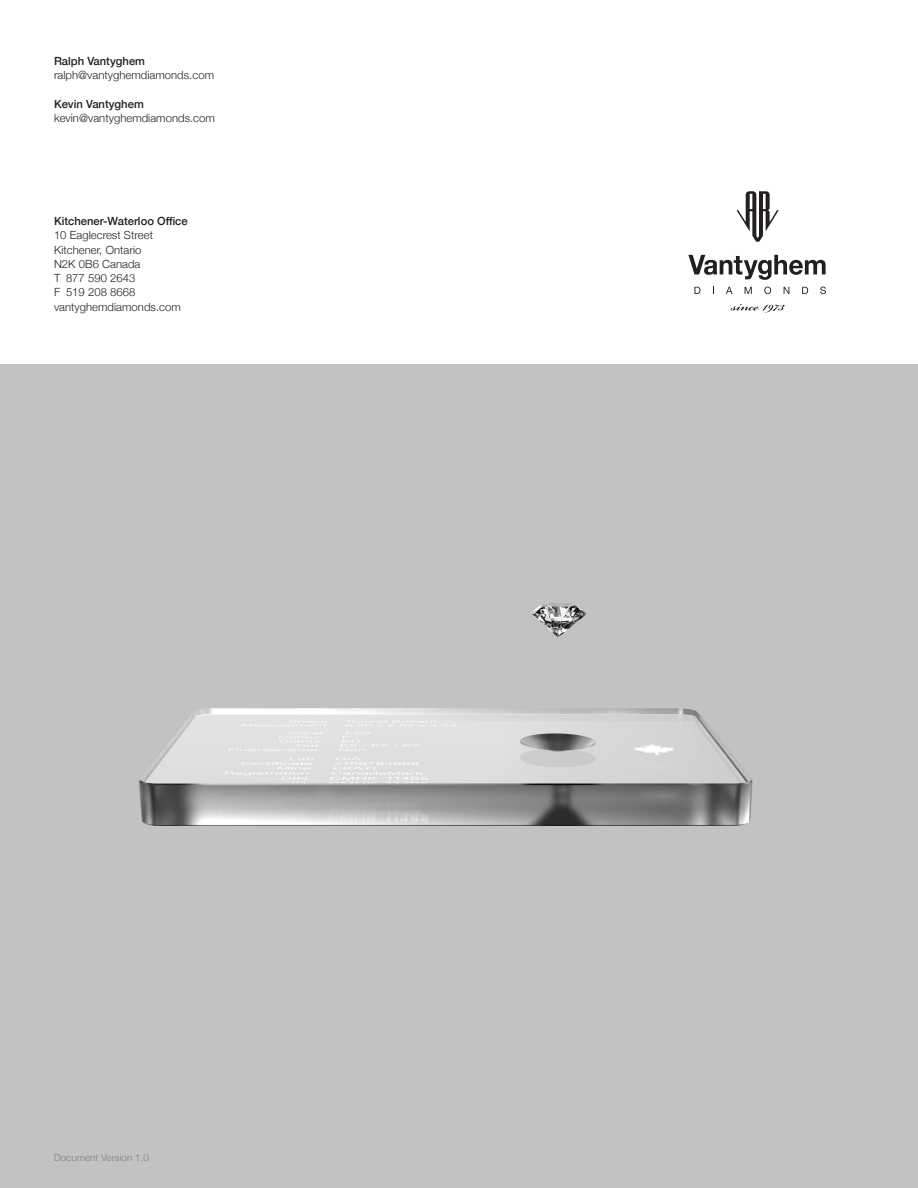
<style>
.page{position:relative;width:918px;height:1188px;background:#fff}
.page>*{position:absolute;margin:0;border:0;box-sizing:border-box;transform-origin:0 0}
.t1{font:300 11.25px "Helvetica Neue";letter-spacing:.005em;color:#231f20}
.t2{font:500 11.25px "Helvetica Neue";color:#231f20}
.t3{font:300 9.75px "Helvetica Neue";letter-spacing:.01em;color:#808285}
</style>
<div class="page">
<img style="left:0;top:364px;width:918px;height:824px">
<svg style="left:694px;top:287px;width:6px;height:7px"></svg>
<svg style="left:726px;top:287px;width:7px;height:7px"></svg>
<svg style="left:745px;top:287px;width:7px;height:7px"></svg>
<svg style="left:764px;top:287px;width:7px;height:7px"></svg>
<svg style="left:784px;top:287px;width:5px;height:7px"></svg>
<svg style="left:802px;top:287px;width:6px;height:7px"></svg>
<svg style="left:820px;top:287px;width:6px;height:7px"></svg>
<svg style="left:688px;top:255px;width:138px;height:25px"></svg>
<svg style="left:737px;top:191px;width:42px;height:51px"></svg>
<svg style="left:731px;top:304px;width:54px;height:9px"></svg>
<p class="t2" style="left:54px;top:52px;width:93px">Ralph Vantyghem</p>
<p class="t1" style="left:54px;top:66px;width:162px">ralph@vantyghemdiamonds.com</p>
<p class="t2" style="left:54px;top:95px;width:91px">Kevin Vantyghem</p>
<p class="t1" style="left:54px;top:109px;width:162px">kevin@vantyghemdiamonds.com</p>
<p class="t2" style="left:54px;top:212px;width:135px">Kitchener-Waterloo Office</p>
<p class="t1" style="left:54px;top:226px;width:101px">10 Eaglecrest Street</p>
<p class="t1" style="left:54px;top:240px;width:89px">Kitchener, Ontario</p>
<p class="t1" style="left:54px;top:255px;width:88px">N2K 0B6 Canada</p>
<p class="t1" style="left:54px;top:269px;width:83px">T 877 590 2643</p>
<p class="t1" style="left:54px;top:283px;width:83px">F 519 208 8668</p>
<p class="t1" style="left:54px;top:297px;width:128px">vantyghemdiamonds.com</p>
<p class="t3" style="left:54px;top:1150px;width:97px">Document Version 1.0</p>
</div>
